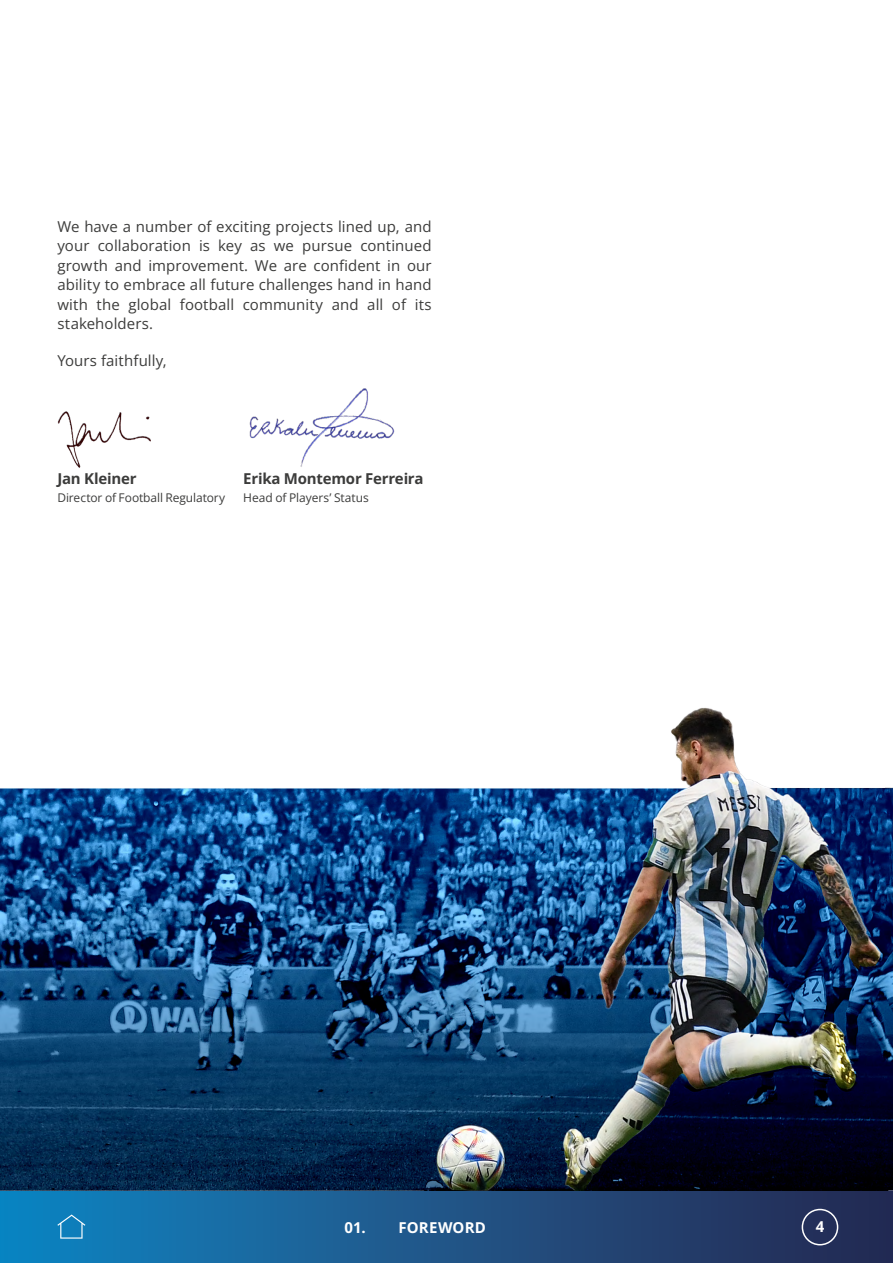
<style>
.page{position:relative;width:893px;height:1263px;background:#fff}
.page>*{position:absolute;margin:0;border:0;box-sizing:border-box;transform-origin:0 0}
.t1{font:15px/19.5px "Open Sans";letter-spacing:.005em;color:#3c3c3b;text-align:justify}
.t2{font:700 15px "Open Sans";letter-spacing:-.015em;color:#3c3c3b}
.t3{font:700 15px "Open Sans";color:#fff}
.t4{font:12px "Open Sans";letter-spacing:-.005em;color:#3c3c3b}
</style>
<div class="page">
<div style="left:0;top:1190px;width:893px;height:73px;background:linear-gradient(to right,#1184c2,#292850)"></div>
<div style="left:802px;top:1209px;width:36px;height:36px;border:2px solid #fff;border-radius:50%"></div>
<svg style="left:57px;top:1214px;width:28px;height:24px"></svg>
<img style="left:249px;top:388px;width:146px;height:79px">
<img style="left:57px;top:411px;width:94px;height:57px">
<img style="left:0;top:707px;width:893px;height:483px">
<p class="t1" style="left:57px;top:216px;width:376px">We have a number of exciting projects lined up, and your collaboration is key as we pursue continued growth and improvement. We are confident in our ability to embrace all future challenges hand in hand with the global football community and all of its stakeholders.</p>
<p class="t1" style="left:57px;top:350px;width:111px">Yours faithfully,</p>
<p class="t2" style="left:57px;top:468px;width:81px">Jan Kleiner</p>
<p class="t4" style="left:57px;top:489px;width:169px">Director of Football Regulatory</p>
<p class="t2" style="left:243px;top:468px;width:182px">Erika Montemor Ferreira</p>
<p class="t4" style="left:243px;top:489px;width:127px">Head of Players’ Status</p>
<p class="t3" style="left:344px;top:1217px;width:75px">01. Foreword</p>
<p class="t3" style="left:816px;top:1216px;width:10px">4</p>
</div>
